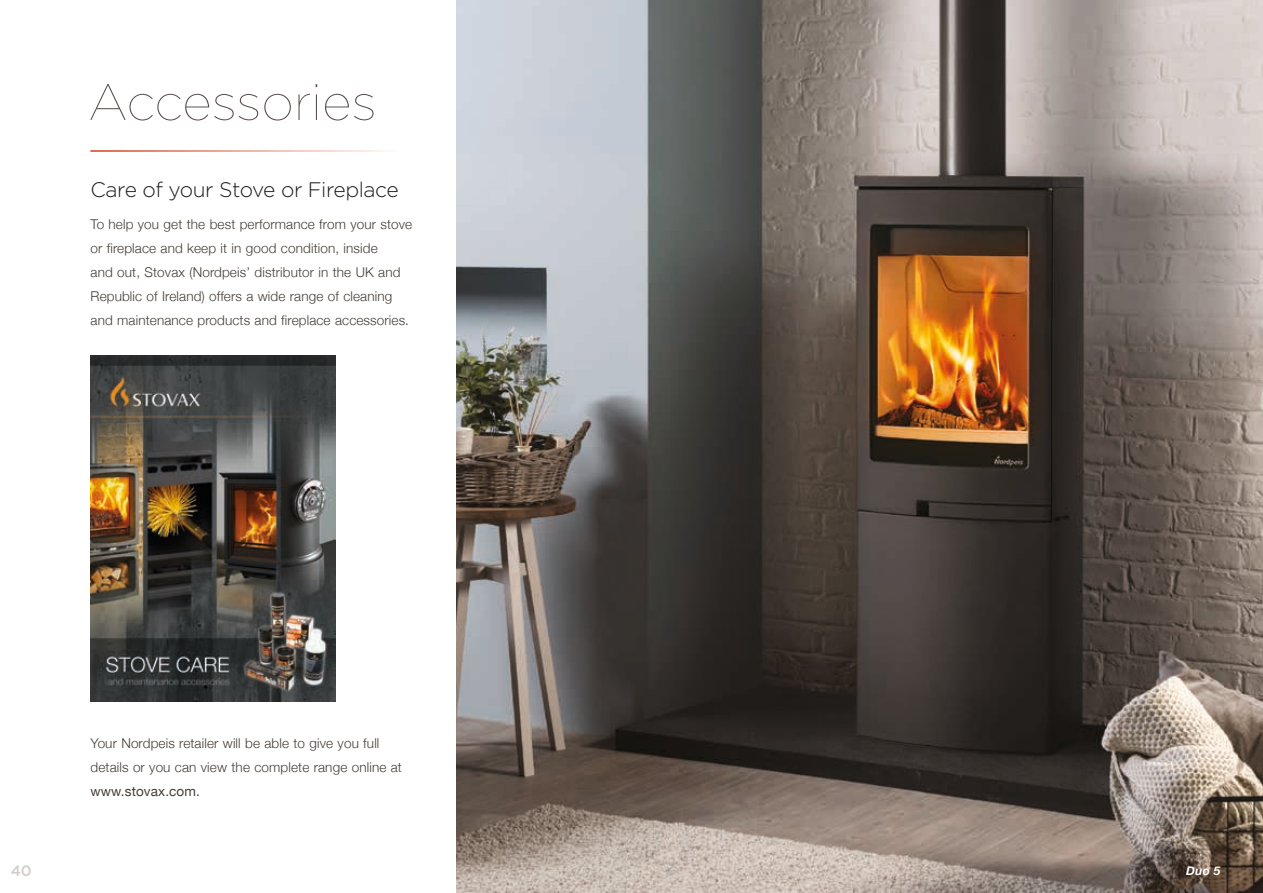
<style>
.page{position:relative;width:1263px;height:893px;background:#fff}
.page>*{position:absolute;margin:0;border:0;box-sizing:border-box;transform-origin:0 0}
.t1{font:100 51px "Gotham";color:#594d4c}
.t2{font:300 21px "Gotham";letter-spacing:-.02em;color:#1d1d1b}
.t3{font:500 15px "Gotham";color:#d2cdcb}
.t4{font:300 13.5px/24px "Helvetica Neue";letter-spacing:.01em;color:#453d36}
.t5{font:13.5px "Helvetica Neue";letter-spacing:.01em;color:#453d36}
.t6{font:italic 700 12px "Helvetica Neue";color:#fff}
</style>
<div class="page">
<hr style="left:90px;top:150px;width:312px;height:2px;background:#d13c17">
<img style="left:91px;top:355px;width:244px;height:346px">
<img style="left:456px;top:0;width:807px;height:893px">
<h1 class="t1" style="left:88px;top:71px;width:290px">Accessories</h1>
<h2 class="t2" style="left:91px;top:176px;width:310px">Care of your Stove or Fireplace</h2>
<p class="t4" style="left:91px;top:212px;width:323px">To help you get the best performance from your stove or fireplace and keep it in good condition, inside<br>and out, Stovax (Nordpeis’ distributor in the UK and Republic of Ireland) offers a wide range of cleaning and maintenance products and fireplace accessories.</p>
<p class="t4" style="left:91px;top:731px;width:313px">Your Nordpeis retailer will be able to give you full details or you can view the complete range online at</p>
<p class="t5" style="left:91px;top:782px;width:111px">www.stovax.com.</p>
<p class="t3" style="left:11px;top:860px;width:23px">40</p>
<p class="t6" style="left:1186px;top:862px;width:36px">Duo 5</p>
</div>
